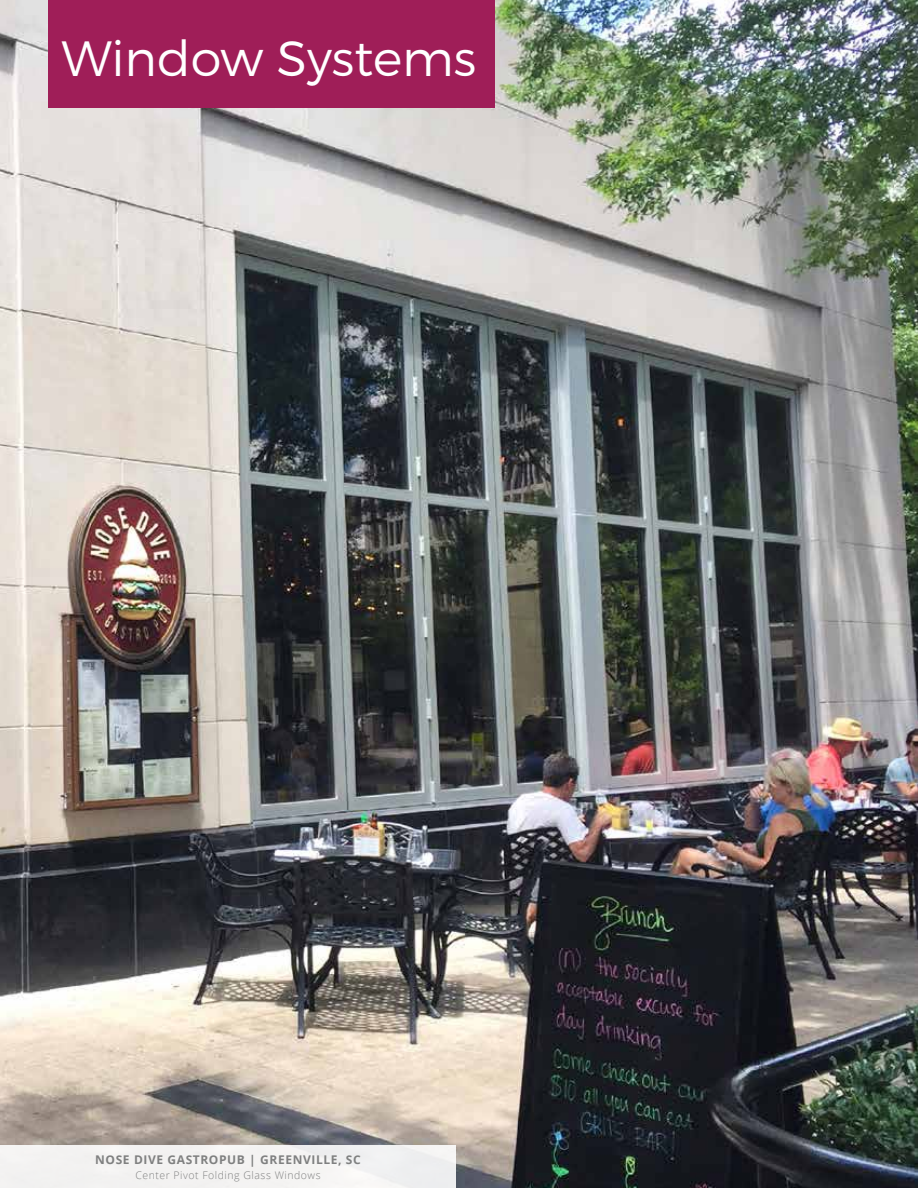
<style>
.page{position:relative;width:918px;height:1188px;background:#fff}
.page>*{position:absolute;margin:0;border:0;box-sizing:border-box;transform-origin:0 0}
.t1{font:300 49.5px "Montserrat";color:#fff}
.t2{font:700 12px "Open Sans";letter-spacing:.05em;color:#7f8080}
.t3{font:300 10.5px "Open Sans";letter-spacing:.05em;color:#7f8080}
</style>
<div class="page">
<img style="left:0;top:0;width:918px;height:1188px">
<div style="left:48px;top:0;width:447px;height:108px;background:#9f1e58"></div>
<div style="left:0;top:1145px;width:456px;height:43px;background:#f3f2f2"></div>
<h1 class="t1" style="left:62px;top:28px;width:416px">Window Systems</h1>
<p class="t2" style="left:95px;top:1151px;width:267px">NOSE DIVE GASTROPUB | GREENVILLE, SC</p>
<p class="t3" style="left:135px;top:1168px;width:187px">Center Pivot Folding Glass Windows</p>
</div>
